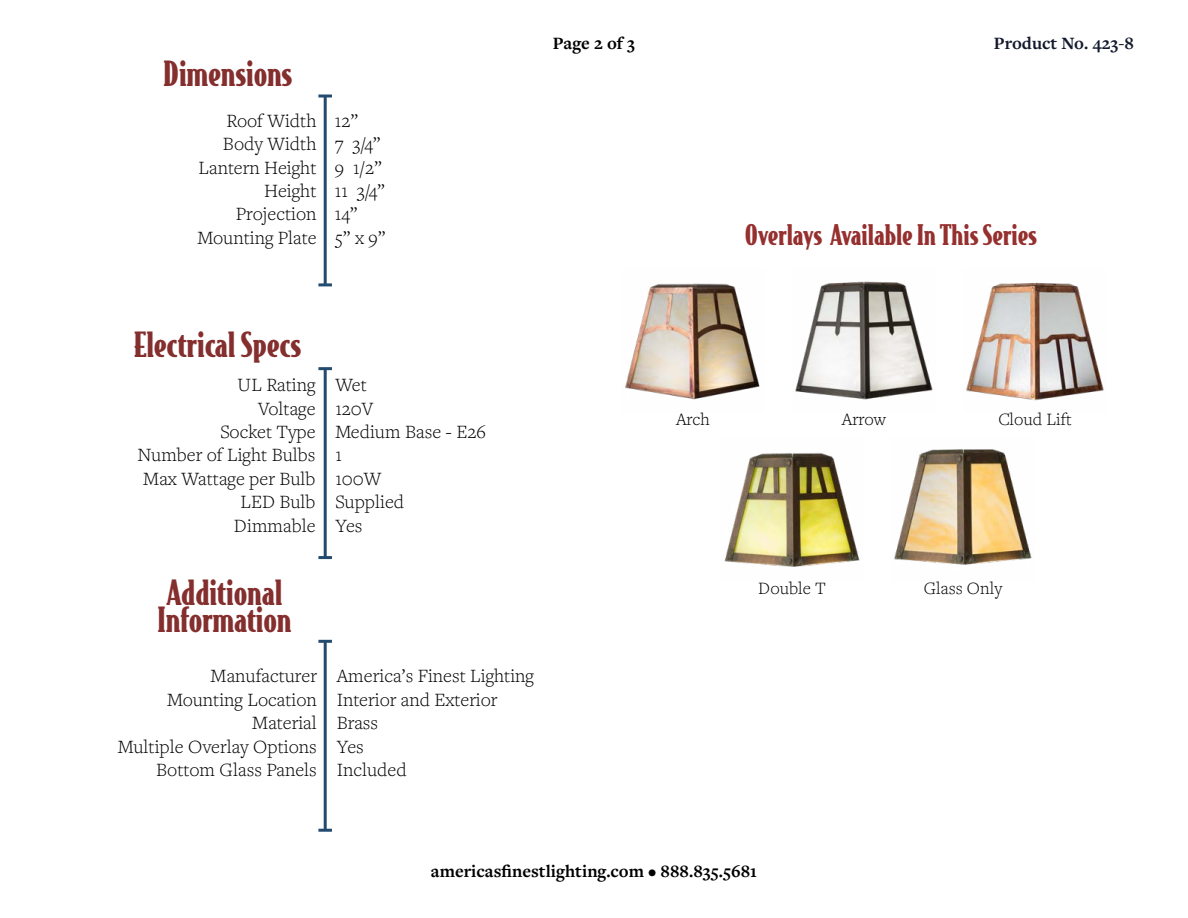
<style>
.page{position:relative;width:1188px;height:918px;background:#fff}
.page>*{position:absolute;margin:0;border:0;box-sizing:border-box;transform-origin:0 0}
.t1{font:900 33px/27px "Bodega Serif";color:#842e2e}
.t2{font:900 27px "Bodega Serif";color:#95302f}
.t3{font:300 19.5px/23.4px "Freight Text Pro";color:#000}
.t4{font:700 18px "Freight Text Pro";color:#000}
.t5{font:300 18px "Freight Text Pro";color:#000}
.t6{font:700 18px "Freight Text Pro";color:#131a2d}
</style>
<div class="page">
<hr style="left:324px;top:96px;width:3px;height:189px;background:#224b6f">
<svg style="left:318px;top:94px;width:14px;height:4px"></svg>
<hr style="left:318px;top:283px;width:14px;height:3px;background:#224b6f">
<hr style="left:324px;top:369px;width:3px;height:189px;background:#224b6f">
<hr style="left:318px;top:367px;width:14px;height:3px;background:#224b6f">
<hr style="left:318px;top:556px;width:14px;height:3px;background:#224b6f">
<hr style="left:324px;top:641px;width:3px;height:189px;background:#224b6f">
<hr style="left:318px;top:640px;width:14px;height:3px;background:#224b6f">
<hr style="left:318px;top:829px;width:14px;height:3px;background:#224b6f">
<img style="left:625px;top:283px;width:135px;height:117px">
<img style="left:894px;top:449px;width:138px;height:116px">
<img style="left:724px;top:453px;width:136px;height:114px">
<img style="left:966px;top:282px;width:138px;height:119px">
<img style="left:795px;top:281px;width:138px;height:119px">
<h1 class="t1" style="left:164px;top:58px;width:130px">Dimensions</h1>
<p class="t3" style="left:198px;top:108px;width:120px;text-align:right">Roof Width<br>Body Width<br>Lantern Height<br>Height<br>Projection<br>Mounting Plate</p>
<p class="t3" style="left:335px;top:108px;width:52px">12”<br>7 3/4”<br>9 1/2”<br>11 3/4”<br>14”<br>5” x 9”</p>
<p class="t4" style="left:553px;top:31px;width:84px">Page 2 of 3</p>
<h1 class="t1" style="left:134px;top:329px;width:169px">Electrical Specs</h1>
<p class="t3" style="left:138px;top:373px;width:179px;text-align:right">UL Rating<br>Voltage<br>Socket Type<br>Number of Light Bulbs<br>Max Wattage per Bulb<br>LED Bulb<br>Dimmable</p>
<p class="t3" style="left:335px;top:373px;width:152px">Wet<br>120V<br>Medium Base - E26<br>1<br>100W<br>Supplied<br>Yes</p>
<h1 class="t1" style="left:157px;top:577px;width:136px">Additional<br>Information</h1>
<p class="t3" style="left:118px;top:664px;width:201px;text-align:right">Manufacturer<br>Mounting Location<br>Material<br>Multiple Overlay Options<br>Bottom Glass Panels</p>
<p class="t3" style="left:337px;top:664px;width:199px">America’s Finest Lighting<br>Interior and Exterior<br>Brass<br>Yes<br>Included</p>
<p class="t6" style="left:994px;top:31px;width:142px">Product No. 423-8</p>
<h2 class="t2" style="left:745px;top:216px;width:294px">Overlays Available In This Series</h2>
<p class="t5" style="left:676px;top:407px;width:35px">Arch</p>
<p class="t5" style="left:842px;top:407px;width:46px">Arrow</p>
<p class="t5" style="left:998px;top:407px;width:75px">Cloud Lift</p>
<p class="t5" style="left:758px;top:576px;width:69px">Double T</p>
<p class="t5" style="left:924px;top:576px;width:80px">Glass Only</p>
<p class="t4" style="left:431px;top:859px;width:328px">americasfinestlighting.com • 888.835.5681</p>
</div>
